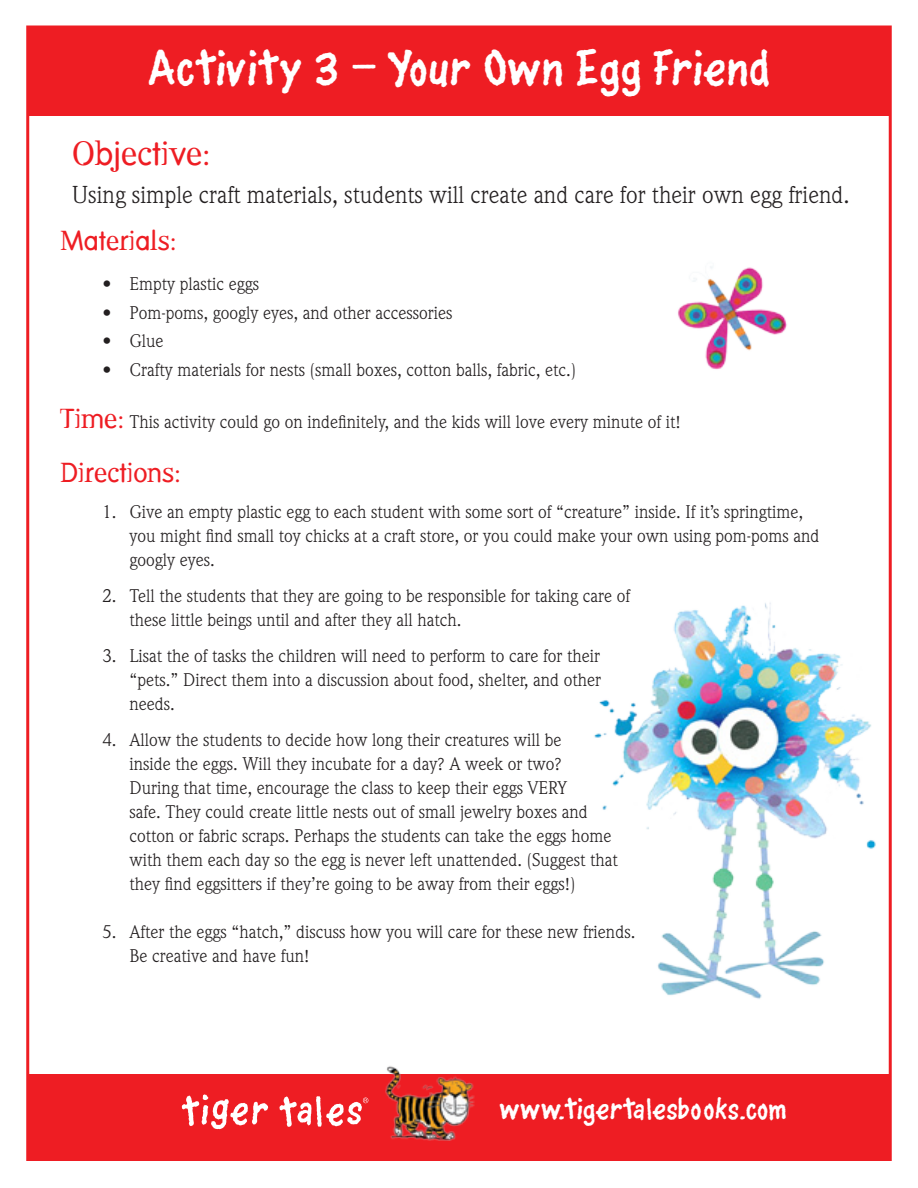
<style>
.page{position:relative;width:918px;height:1188px;background:#fff}
.page>*{position:absolute;margin:0;border:0;box-sizing:border-box;transform-origin:0 0}
.t1{font:500 45px "Piggywiggy";color:#fff}
.t2{font:33px "Dead History Roman";color:#ee1d23}
.t3{font:500 27px "Piggywiggy";color:#fff}
.t4{font:27px "Dead History Roman";color:#ee1d23}
.t5{font:24px "Weidemann";color:#231f20}
.t6{font:18px/24px "Weidemann";color:#231f20}
.s1{font-family:"Dead History Roman";font-size:27px;color:#ee1d23}
</style>
<div class="page">
<div style="left:27px;top:1074px;width:864px;height:87px;background:#ee1d23"></div>
<img style="left:385px;top:1066px;width:90px;height:75px">
<img style="left:181px;top:1094px;width:87px;height:36px">
<img style="left:279px;top:1096px;width:90px;height:31px">
<div style="left:27px;top:27px;width:864px;height:89px;background:#ee1d23"></div>
<img style="left:594px;top:586px;width:298px;height:444px">
<img style="left:678px;top:267px;width:109px;height:103px">
<p class="t1" style="left:148px;top:47px;width:624px">Activity 3 — Your Own Egg Friend</p>
<p class="t2" style="left:72px;top:130px;width:141px">Objective:</p>
<p class="t5" style="left:72px;top:180px;width:779px">Using simple craft materials, students will create and care for their own egg friend.</p>
<p class="t4" style="left:60px;top:221px;width:118px">Materials:</p>
<p class="t6" style="left:102px;top:272px;width:158px">• Empty plastic eggs</p>
<p class="t6" style="left:102px;top:300px;width:352px">• Pom-poms, googly eyes, and other accessories</p>
<p class="t6" style="left:102px;top:329px;width:63px">• Glue</p>
<p class="t6" style="left:102px;top:357px;width:475px">• Crafty materials for nests (small boxes, cotton balls, fabric, etc.)</p>
<p class="t6" style="left:60px;top:410px;width:622px"><span class="s1">Time:</span> This activity could go on indefinitely, and the kids will love every minute of it!</p>
<p class="t4" style="left:60px;top:453px;width:123px">Directions:</p>
<p class="t6" style="left:102px;top:500px;width:702px">1. Give an empty plastic egg to each student with some sort of “creature” inside. If it’s springtime,</p>
<p class="t6" style="left:129px;top:524px;width:691px">you might find small toy chicks at a craft store, or you could make your own using pom-poms and googly eyes.</p>
<p class="t6" style="left:102px;top:584px;width:529px">2. Tell the students that they are going to be responsible for taking care of</p>
<p class="t6" style="left:129px;top:608px;width:334px">these little beings until and after they all hatch.</p>
<p class="t6" style="left:129px;top:644px;width:473px;text-align:justify;text-indent:-27px">3. Lisat the of tasks the children will need to perform to care for their “pets.” Direct them into a discussion about food, shelter, and other needs.</p>
<p class="t6" style="left:129px;top:728px;width:490px;text-indent:-27px">4. Allow the students to decide how long their creatures will be<br>inside the eggs. Will they incubate for a day? A week or two?<br>During that time, encourage the class to keep their eggs VERY<br>safe. They could create little nests out of small jewelry boxes and cotton or fabric scraps. Perhaps the students can take the eggs home with them each day so the egg is never left unattended. (Suggest that they find eggsitters if they’re going to be away from their eggs!)</p>
<p class="t6" style="left:129px;top:920px;width:507px;text-indent:-27px">5. After the eggs “hatch,” discuss how you will care for these new friends.<br>Be creative and have fun!</p>
<h3 class="t3" style="left:500px;top:1097px;width:289px">www.tigertalesbooks.com</h3>
</div>
